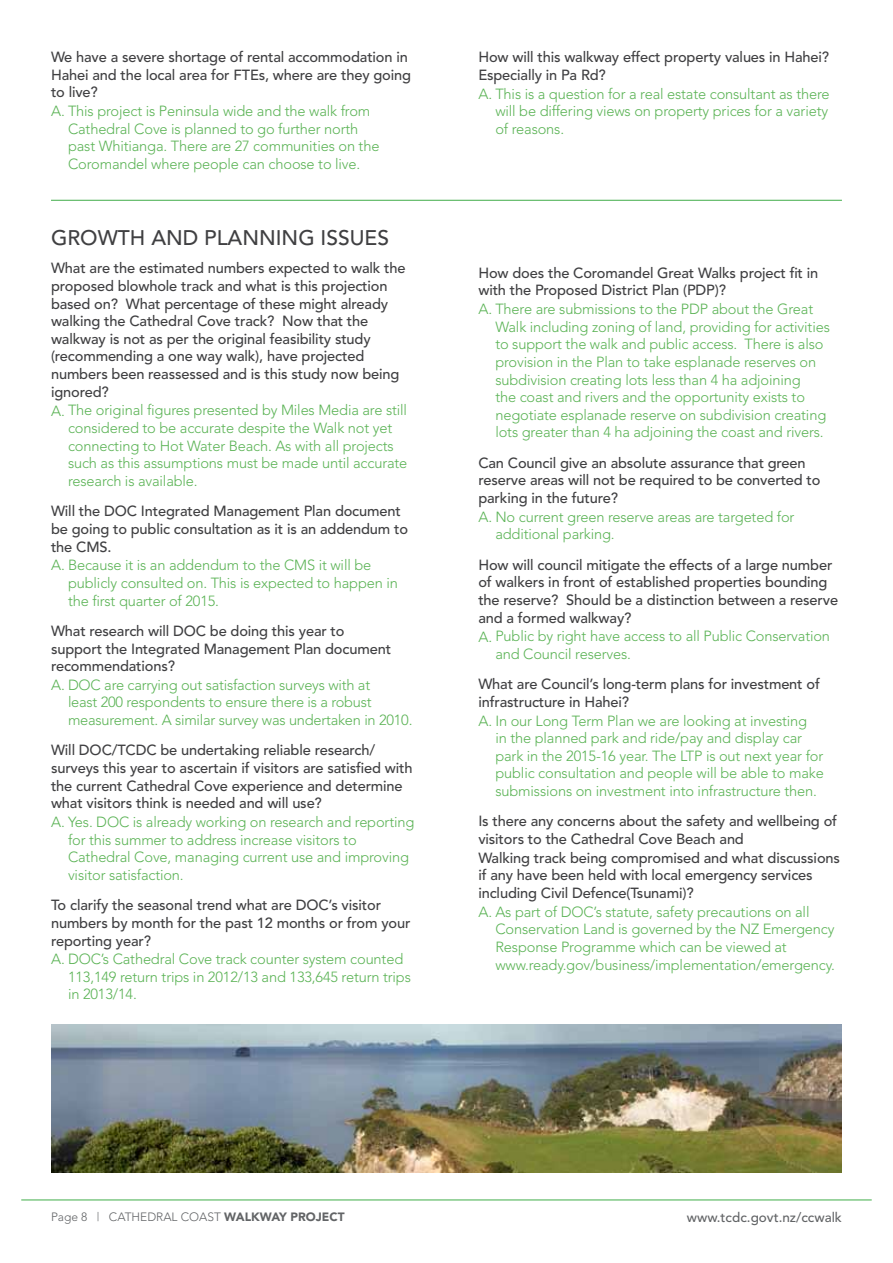
<style>
.page{position:relative;width:893px;height:1263px;background:#fff}
.page>*{position:absolute;margin:0;border:0;box-sizing:border-box;transform-origin:0 0}
.t1{font:500 21px "Avenir";color:#404042}
.t2{font:300 14.7px/17.5px "Avenir";letter-spacing:-.01em;color:#5bb355}
.t3{font:500 14.7px/17.5px "Avenir";letter-spacing:-.01em;color:#404042}
.t4{font:500 13.5px "Avenir";color:#626466}
.t5{font:300 12px "Avenir";color:#626466}
.s1{font-weight:900}
</style>
<div class="page">
<hr style="left:21px;top:1199px;width:851px;height:1px;background:#40ad49">
<hr style="left:51px;top:200px;width:791px;height:1px;background:#40ad49">
<img style="left:51px;top:1025px;width:791px;height:147px">
<p class="t3" style="left:51px;top:49px;width:362px">We have a severe shortage of rental accommodation in<br>Hahei and the local area for FTEs, where are they going to live?</p>
<p class="t2" style="left:68px;top:102px;width:313px;text-indent:-17px">A. This project is Peninsula wide and the walk from Cathedral Cove is planned to go further north past Whitianga. There are 27 communities on the Coromandel where people can choose to live.</p>
<h1 class="t1" style="left:51px;top:226px;width:63px">Growth</h1>
<h1 class="t1" style="left:151px;top:226px;width:17px">and</h1>
<h1 class="t1" style="left:204px;top:226px;width:15px">planning</h1>
<h1 class="t1" style="left:321px;top:226px;width:12px">issues</h1>
<p class="t3" style="left:51px;top:260px;width:356px">What are the estimated numbers expected to walk the proposed blowhole track and what is this projection based on? What percentage of these might already walking the Cathedral Cove track? Now that the walkway is not as per the original feasibility study (recommending a one way walk), have projected numbers been reassessed and is this study now being ignored?</p>
<p class="t2" style="left:68px;top:402px;width:341px;text-indent:-17px">A. The original figures presented by Miles Media are still considered to be accurate despite the Walk not yet connecting to Hot Water Beach. As with all projects such as this assumptions must be made until accurate research is available.</p>
<p class="t3" style="left:51px;top:503px;width:359px">Will the DOC Integrated Management Plan document be going to public consultation as it is an addendum to the CMS.</p>
<p class="t2" style="left:68px;top:556px;width:331px;text-indent:-17px">A. Because it is an addendum to the CMS it will be publicly consulted on. This is expected to happen in the first quarter of 2015.</p>
<p class="t3" style="left:51px;top:622px;width:342px">What research will DOC be doing this year to support the Integrated Management Plan document recommendations?</p>
<p class="t2" style="left:68px;top:676px;width:346px;text-indent:-17px">A. DOC are carrying out satisfaction surveys with at<br>least 200 respondents to ensure there is a robust measurement. A similar survey was undertaken in 2010.</p>
<p class="t3" style="left:51px;top:742px;width:363px">Will DOC/TCDC be undertaking reliable research/ surveys this year to ascertain if visitors are satisfied with the current Cathedral Cove experience and determine what visitors think is needed and will use?</p>
<p class="t2" style="left:68px;top:813px;width:348px;text-indent:-17px">A. Yes. DOC is already working on research and reporting for this summer to address increase visitors to Cathedral Cove, managing current use and improving visitor satisfaction.</p>
<p class="t3" style="left:51px;top:897px;width:361px">To clarify the seasonal trend what are DOC’s visitor numbers by month for the past 12 months or from your reporting year?</p>
<p class="t2" style="left:68px;top:950px;width:344px;text-indent:-17px">A. DOC’s Cathedral Cove track counter system counted<br>113,149 return trips in 2012/13 and 133,645 return trips in 2013/14.</p>
<p class="t3" style="left:478px;top:49px;width:352px">How will this walkway effect property values in Hahei?<br>Especially in Pa Rd?</p>
<p class="t2" style="left:495px;top:85px;width:336px;text-align:justify;text-indent:-17px">A. This is a question for a real estate consultant as there will be differing views on property prices for a variety of reasons.</p>
<p class="t3" style="left:478px;top:264px;width:341px">How does the Coromandel Great Walks project fit in with the Proposed District Plan (PDP)?</p>
<p class="t2" style="left:495px;top:300px;width:336px;text-indent:-17px">A. There are submissions to the PDP about the Great Walk including zoning of land, providing for activities to support the walk and public access. There is also provision in the Plan to take esplanade reserves on subdivision creating lots less than 4 ha adjoining<br>the coast and rivers and the opportunity exists to negotiate esplanade reserve on subdivision creating lots greater than 4 ha adjoining the coast and rivers.</p>
<p class="t3" style="left:478px;top:454px;width:344px">Can Council give an absolute assurance that green reserve areas will not be required to be converted to parking in the future?</p>
<p class="t2" style="left:495px;top:508px;width:300px;text-indent:-17px">A. No current green reserve areas are targeted for additional parking.</p>
<p class="t3" style="left:478px;top:556px;width:361px">How will council mitigate the effects of a large number of walkers in front of established properties bounding the reserve? Should be a distinction between a reserve and a formed walkway?</p>
<p class="t2" style="left:495px;top:627px;width:336px;text-indent:-17px">A. Public by right have access to all Public Conservation and Council reserves.</p>
<p class="t3" style="left:478px;top:676px;width:343px">What are Council’s long-term plans for investment of infrastructure in Hahei?</p>
<p class="t2" style="left:495px;top:712px;width:330px;text-indent:-17px">A. In our Long Term Plan we are looking at investing<br>in the planned park and ride/pay and display car park in the 2015-16 year. The LTP is out next year for public consultation and people will be able to make submissions on investment into infrastructure then.</p>
<p class="t3" style="left:478px;top:813px;width:363px">Is there any concerns about the safety and wellbeing of visitors to the Cathedral Cove Beach and<br>Walking track being compromised and what discussions if any have been held with local emergency services including Civil Defence(Tsunami)?</p>
<p class="t2" style="left:495px;top:903px;width:341px;text-indent:-17px">A. As part of DOC’s statute, safety precautions on all Conservation Land is governed by the NZ Emergency Response Programme which can be viewed at www.ready.gov/business/implementation/emergency.</p>
<p class="t5" style="left:51px;top:1210px;width:295px">Page 8 | CATHEDRAL COAST <span class="s1">WALKWAY PROJECT</span></p>
<p class="t4" style="left:687px;top:1210px;width:157px">www.tcdc.govt.nz/ccwalk</p>
</div>
